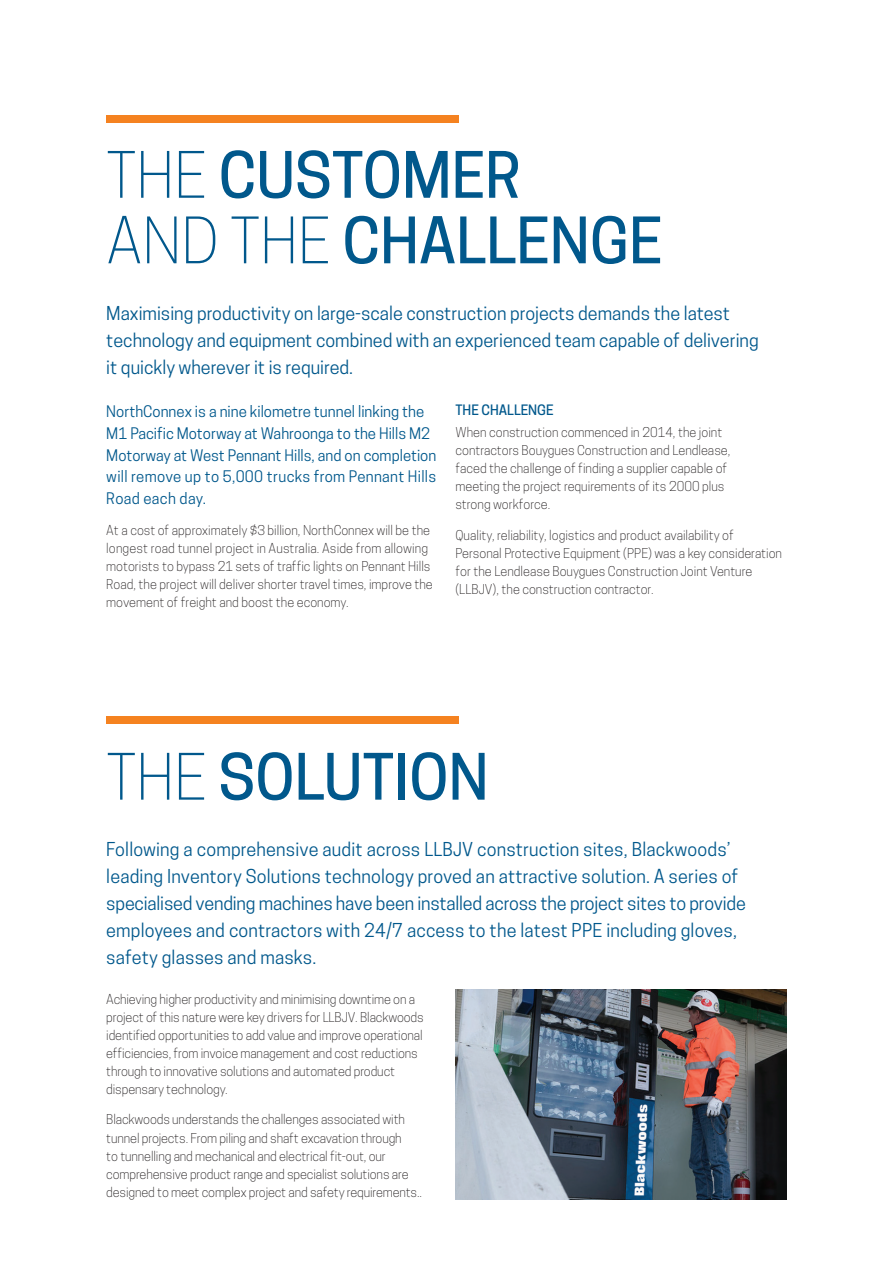
<style>
.page{position:relative;width:893px;height:1263px;background:#fff}
.page>*{position:absolute;margin:0;border:0;box-sizing:border-box;transform-origin:0 0}
.t1{font:500 60px "Cooper Hewitt";color:#01588c}
.Intro_Text{font:18px/27px "Cooper Hewitt";color:#01588c}
.Body{font:15px/21.8px "Cooper Hewitt";color:#01588c}
.t2{font:500 13.5px "Cooper Hewitt";color:#01588c}
.Body-2{font:300 12.75px/18px "Cooper Hewitt";letter-spacing:-.01em;color:#231f20}
.s1{font-weight:300}
</style>
<div class="page">
<div style="left:106px;top:116px;width:353px;height:7px;background:#f58220"></div>
<div style="left:106px;top:716px;width:353px;height:8px;background:#f58220"></div>
<img style="left:455px;top:990px;width:332px;height:209px">
<h1 class="t1" style="left:106px;top:140px;width:416px"><span class="s1">THE</span> CUSTOMER</h1>
<h1 class="t1" style="left:106px;top:205px;width:558px"><span class="s1">AND THE</span> CHALLENGE</h1>
<p class="Intro_Text" style="left:106px;top:300px;width:654px">Maximising productivity on large-scale construction projects demands the latest technology and equipment combined with an experienced team capable of delivering it quickly wherever it is required.</p>
<p class="Body" style="left:106px;top:401px;width:331px">NorthConnex is a nine kilometre tunnel linking the M1 Pacific Motorway at Wahroonga to the Hills M2<br>Motorway at West Pennant Hills, and on completion will remove up to 5,000 trucks from Pennant Hills Road each day.</p>
<p class="Body-2" style="left:106px;top:521px;width:328px">At a cost of approximately $3 billion, NorthConnex will be the longest road tunnel project in Australia. Aside from allowing motorists to bypass 21 sets of traffic lights on Pennant Hills Road, the project will deliver shorter travel times, improve the movement of freight and boost the economy.</p>
<h2 class="t2" style="left:455px;top:402px;width:100px">THE CHALLENGE</h2>
<p class="Body-2" style="left:455px;top:423px;width:276px">When construction commenced in 2014, the joint contractors Bouygues Construction and Lendlease, faced the challenge of finding a supplier capable of meeting the project requirements of its 2000 plus strong workforce.</p>
<p class="Body-2" style="left:455px;top:526px;width:328px">Quality, reliability, logistics and product availability of Personal Protective Equipment (PPE) was a key consideration for the Lendlease Bouygues Construction Joint Venture (LLBJV), the construction contractor.</p>
<h1 class="t1" style="left:106px;top:742px;width:384px"><span class="s1">THE</span> SOLUTION</h1>
<p class="Intro_Text" style="left:106px;top:836px;width:641px">Following a comprehensive audit across LLBJV construction sites, Blackwoods’ leading Inventory Solutions technology proved an attractive solution. A series of specialised vending machines have been installed across the project sites to provide employees and contractors with 24/7 access to the latest PPE including gloves, safety glasses and masks.</p>
<p class="Body-2" style="left:106px;top:990px;width:319px">Achieving higher productivity and minimising downtime on a project of this nature were key drivers for LLBJV. Blackwoods identified opportunities to add value and improve operational efficiencies, from invoice management and cost reductions through to innovative solutions and automated product dispensary technology.</p>
<p class="Body-2" style="left:106px;top:1111px;width:317px">Blackwoods understands the challenges associated with tunnel projects. From piling and shaft excavation through<br>to tunnelling and mechanical and electrical fit-out, our comprehensive product range and specialist solutions are designed to meet complex project and safety requirements..</p>
</div>
